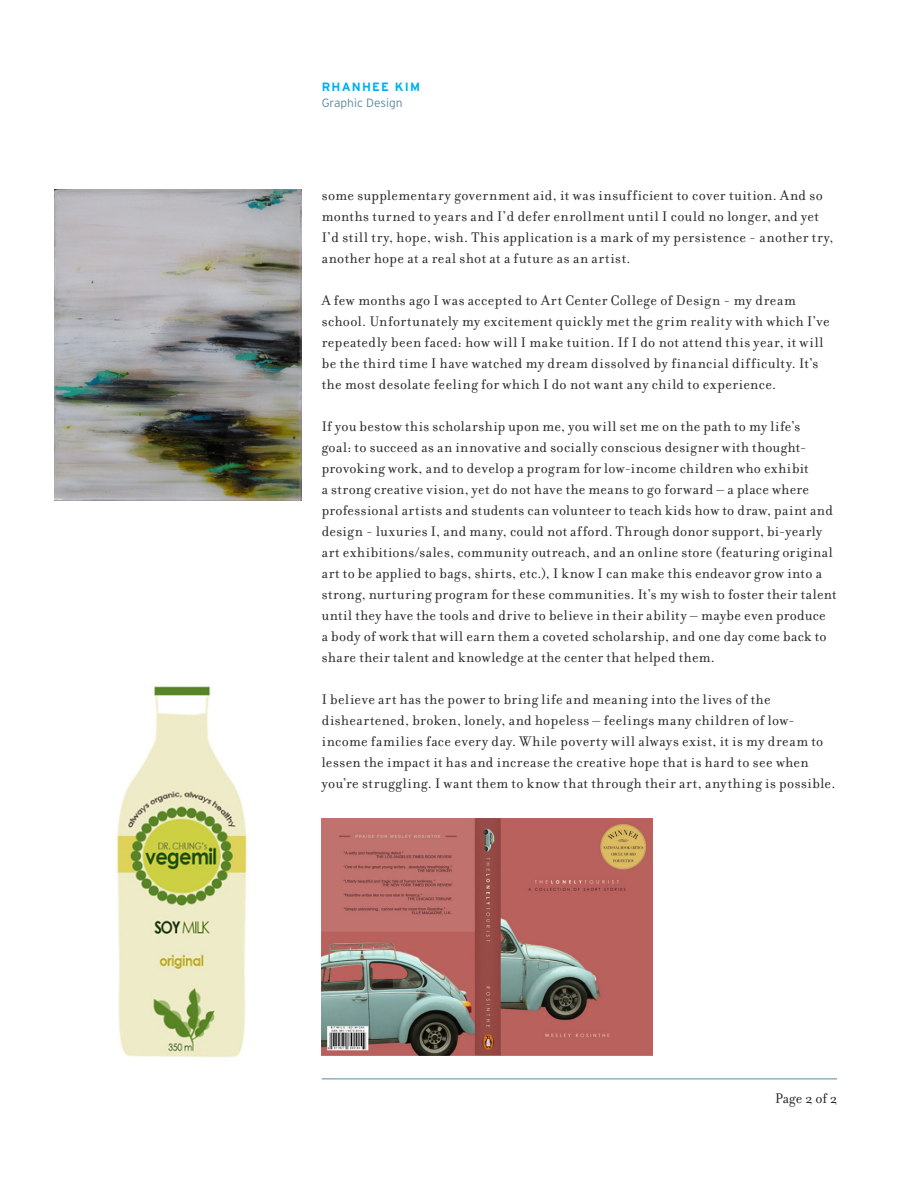
<style>
.page{position:relative;width:918px;height:1188px;background:#fff}
.page>*{position:absolute;margin:0;border:0;box-sizing:border-box;transform-origin:0 0}
.body{font:15px/21px "Filosofia";letter-spacing:.03em;color:#231f20}
.StudentInfo{font:300 12px "Interstate";color:#5c87a1}
.StudentName{font:700 12px "Interstate";letter-spacing:.1em;color:#00aeef}
</style>
<div class="page">
<hr style="left:322px;top:1078px;width:515px;height:1px;background:#5c87a1">
<img style="left:116px;top:686px;width:131px;height:372px">
<img style="left:322px;top:818px;width:330px;height:238px">
<img style="left:54px;top:189px;width:248px;height:311px">
<p class="StudentName" style="left:322px;top:80px;width:100px">RHANHEE KIM</p>
<p class="StudentInfo" style="left:322px;top:96px;width:82px">Graphic Design</p>
<p class="body" style="left:322px;top:185px;width:513px">some supplementary government aid, it was insufficient to cover tuition. And so months turned to years and I’d defer enrollment until I could no longer, and yet I’d still try, hope, wish. This application is a mark of my persistence - another try, another hope at a real shot at a future as an artist.</p>
<p class="body" style="left:322px;top:290px;width:509px">A few months ago I was accepted to Art Center College of Design - my dream school. Unfortunately my excitement quickly met the grim reality with which I’ve repeatedly been faced: how will I make tuition. If I do not attend this year, it will be the third time I have watched my dream dissolved by financial difficulty. It’s the most desolate feeling for which I do not want any child to experience.</p>
<p class="body" style="left:322px;top:416px;width:516px">If you bestow this scholarship upon me, you will set me on the path to my life’s<br>goal: to succeed as an innovative and socially conscious designer with thought&shy;provoking work, and to develop a program for low-income children who exhibit<br>a strong creative vision, yet do not have the means to go forward – a place where professional artists and students can volunteer to teach kids how to draw, paint and design - luxuries I, and many, could not afford. Through donor support, bi-yearly art exhibitions/sales, community outreach, and an online store (featuring original art to be applied to bags, shirts, etc.), I know I can make this endeavor grow into a strong, nurturing program for these communities. It’s my wish to foster their talent until they have the tools and drive to believe in their ability – maybe even produce<br>a body of work that will earn them a coveted scholarship, and one day come back to share their talent and knowledge at the center that helped them.</p>
<p class="body" style="left:322px;top:689px;width:515px">I believe art has the power to bring life and meaning into the lives of the disheartened, broken, lonely, and hopeless – feelings many children of low&shy;income families face every day. While poverty will always exist, it is my dream to lessen the impact it has and increase the creative hope that is hard to see when you’re struggling. I want them to know that through their art, anything is possible.</p>
<p class="body" style="left:775px;top:1088px;width:63px">Page 2 of 2</p>
</div>
